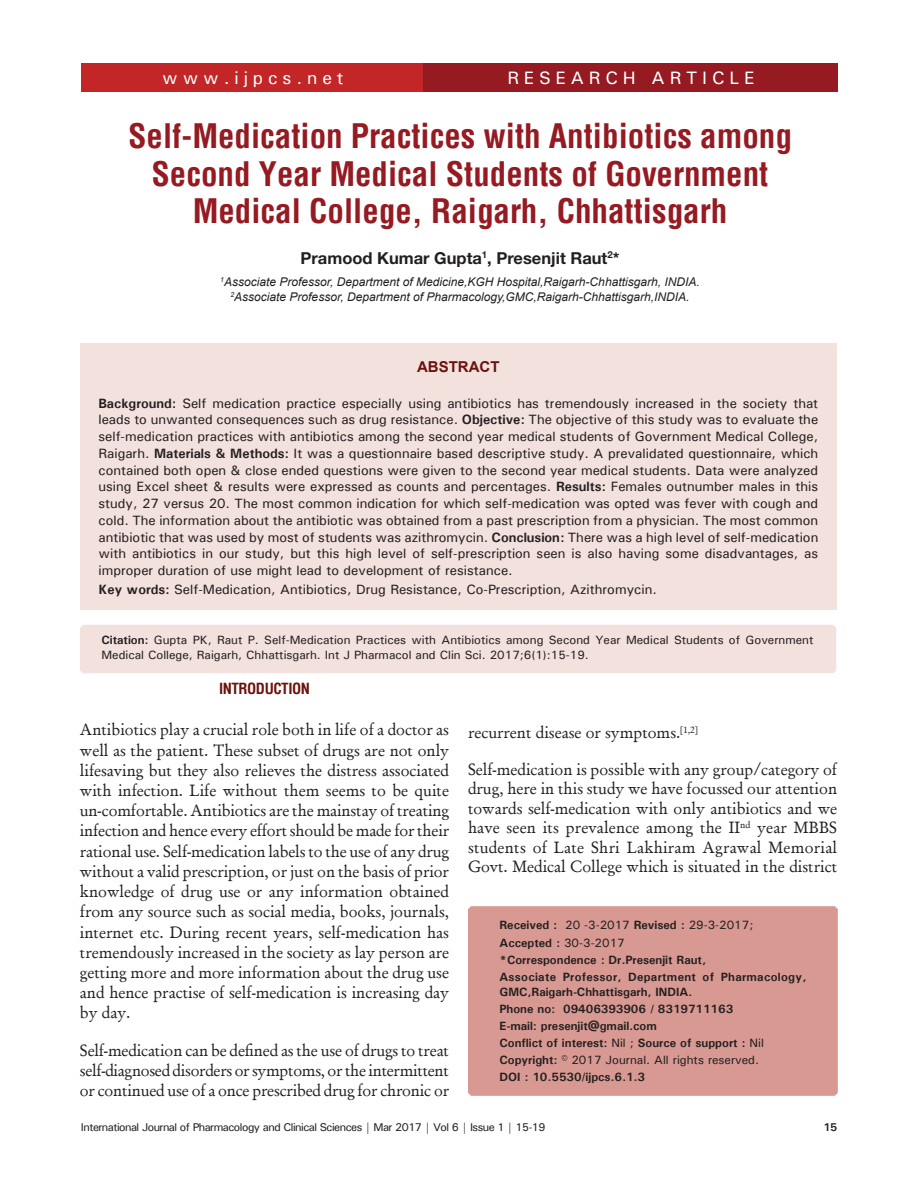
<style>
.page{position:relative;width:918px;height:1188px;background:#fff}
.page>*{position:absolute;margin:0;border:0;box-sizing:border-box;transform-origin:0 0}
.AT{font:700 condensed 33px/37.5px "Helvetica";color:#951a21;text-align:center}
.AH{font:500 18px "Univers";letter-spacing:.27em;color:#fff}
.TX{font:16.5px/20.2px "Garamond";color:#231f20;text-align:justify}
.AU{font:700 16.5px "Helvetica Neue LT Std";color:#231f20}
.t1{font:700 condensed 15px "Helvetica";letter-spacing:-.03em;color:#6c120e}
.ABSH{font:700 15px "Arial";color:#6c120e}
.ABS{font:500 13.5px/16.8px "Univers";color:#231f20;text-align:justify}
.Citation{font:500 12px/15px "Univers";color:#231f20}
.Citation-2{font:700 12px "Univers";color:#231f20}
.AFF{font:italic 12px "Arial";color:#231f20}
.Citation-3{font:700 12px/15px "Univers";letter-spacing:.025em;color:#231f20}
.RF{font:500 11.25px "Univers";letter-spacing:-.045em;color:#231f20}
.RF-2{font:700 11.25px "Univers";color:#231f20}
.s1{font-weight:700}
.s2{font-weight:500}
</style>
<div class="page">
<div style="left:80px;top:344px;width:757px;height:266px;background:#f3e1dd"></div>
<div style="left:80px;top:625px;width:756px;height:48px;background:#f3e1dd"></div>
<div style="left:468px;top:906px;width:370px;height:190px;background:#d89992"></div>
<div style="left:82px;top:64px;width:342px;height:28px;background:#c22626"></div>
<div style="left:424px;top:64px;width:414px;height:28px;background:#951a21"></div>
<p class="AH" style="left:162px;top:66px;width:183px">www.ijpcs.net</p>
<p class="AH" style="left:508px;top:66px;width:248px">RESEARCH ARTICLE</p>
<p class="AT" style="left:128px;top:117px;width:665px">Self-Medication Practices with Antibiotics among<br>Second Year Medical Students of Government<br>Medical College, Raigarh, Chhattisgarh</p>
<p class="AU" style="left:301px;top:247px;width:320px">Pramood Kumar Gupta<sup>1</sup>, Presenjit Raut<sup>2</sup>*</p>
<p class="AFF" style="left:220px;top:274px;width:481px"><sup>1</sup>Associate Professor, Department of Medicine,KGH Hospital,Raigarh-Chhattisgarh, INDIA.</p>
<p class="AFF" style="left:230px;top:289px;width:461px"><sup>2</sup>Associate Professor, Department of Pharmacology,GMC,Raigarh-Chhattisgarh,INDIA.</p>
<p class="ABSH" style="left:417px;top:357px;width:84px">ABSTRACT</p>
<p class="ABS" style="left:98px;top:394px;width:721px"><span class="s1">Background:</span> Self medication practice especially using antibiotics has tremendously increased in the society that leads to unwanted consequences such as drug resistance. <span class="s1">Objective:</span> The objective of this study was to evaluate the self-medication practices with antibiotics among the second year medical students of Government Medical College, Raigarh. <span class="s1">Materials &amp; Methods:</span> It was a questionnaire based descriptive study. A prevalidated questionnaire, which contained both open &amp; close ended questions were given to the second year medical students. Data were analyzed using Excel sheet &amp; results were expressed as counts and percentages. <span class="s1">Results:</span> Females outnumber males in this study, 27 versus 20. The most common indication for which self-medication was opted was fever with cough and cold. The information about the antibiotic was obtained from a past prescription from a physician. The most common antibiotic that was used by most of students was azithromycin. <span class="s1">Conclusion:</span> There was a high level of self-medication with antibiotics in our study, but this high level of self-prescription seen is also having some disadvantages, as improper duration of use might lead to development of resistance.</p>
<p class="ABS" style="left:98px;top:581px;width:560px"><span class="s1">Key words:</span> Self-Medication, Antibiotics, Drug Resistance, Co-Prescription, Azithromycin.</p>
<p class="Citation" style="left:101px;top:633px;width:714px"><span class="s1">Citation:</span> Gupta PK, Raut P. Self-Medication Practices with Antibiotics among Second Year Medical Students of Government<br>Medical College, Raigarh, Chhattisgarh. Int J Pharmacol and Clin Sci. 2017;6(1):15-19.</p>
<h1 class="t1" style="left:219px;top:679px;width:92px">INTRODUCTION</h1>
<p class="TX" style="left:80px;top:719px;width:371px">Antibiotics play a crucial role both in life of a doctor as well as the patient. These subset of drugs are not only lifesaving but they also relieves the distress associated with infection. Life without them seems to be quite un-comfortable. Antibiotics are the mainstay of treating infection and hence every effort should be made for their rational use. Self-medication labels to the use of any drug without a valid prescription, or just on the basis of prior knowledge of drug use or any information obtained from any source such as social media, books, journals, internet etc. During recent years, self-medication has tremendously increased in the society as lay person are getting more and more information about the drug use and hence practise of self-medication is increasing day by day.</p>
<p class="TX" style="left:80px;top:1040px;width:371px">Self-medication can be defined as the use of drugs to treat self-diagnosed disorders or symptoms, or the intermittent or continued use of a once prescribed drug for chronic or</p>
<p class="TX" style="left:468px;top:722px;width:231px">recurrent disease or symptoms.<sup>[1,2]</sup></p>
<p class="TX" style="left:468px;top:759px;width:371px;line-height:19.5px">Self-medication is possible with any group/category of drug, here in this study we have focussed our attention towards self-medication with only antibiotics and we have seen its prevalence among the II<sup>nd</sup> year MBBS students of Late Shri Lakhiram Agrawal Memorial Govt. Medical College which is situated in the district</p>
<p class="Citation" style="left:500px;top:918px;width:255px"><span class="s1">Received :</span> 20 -3-2017 <span class="s1">Revised :</span> 29-3-2017;</p>
<p class="Citation-2" style="left:500px;top:935px;width:127px">Accepted : <span class="s2">30-3-2017</span></p>
<p class="Citation-2" style="left:500px;top:952px;width:208px">*Correspondence : Dr.Presenjit Raut,</p>
<p class="Citation-3" style="left:500px;top:969px;width:308px">Associate Professor, Department of Pharmacology,<br>GMC,Raigarh-Chhattisgarh, INDIA.</p>
<p class="Citation-2" style="left:500px;top:1001px;width:235px">Phone no: 09406393906 / 8319711163</p>
<p class="Citation-2" style="left:500px;top:1018px;width:159px">E-mail: presenjit@gmail.com</p>
<p class="Citation-2" style="left:500px;top:1035px;width:266px">Conflict of interest: <span class="s2">Nil ;</span> Source of support : <span class="s2">Nil</span></p>
<p class="Citation" style="left:500px;top:1052px;width:261px"><span class="s1">Copyright:</span> © 2017 Journal. All rights reserved.</p>
<p class="Citation-2" style="left:500px;top:1070px;width:147px">DOI : 10.5530/ijpcs.6.1.3</p>
<p class="RF" style="left:81px;top:1120px;width:466px">International Journal of Pharmacology and Clinical Sciences | Mar 2017 | Vol 6 | Issue 1 | 15-19</p>
<p class="RF-2" style="left:824px;top:1120px;width:15px">15</p>
</div>
